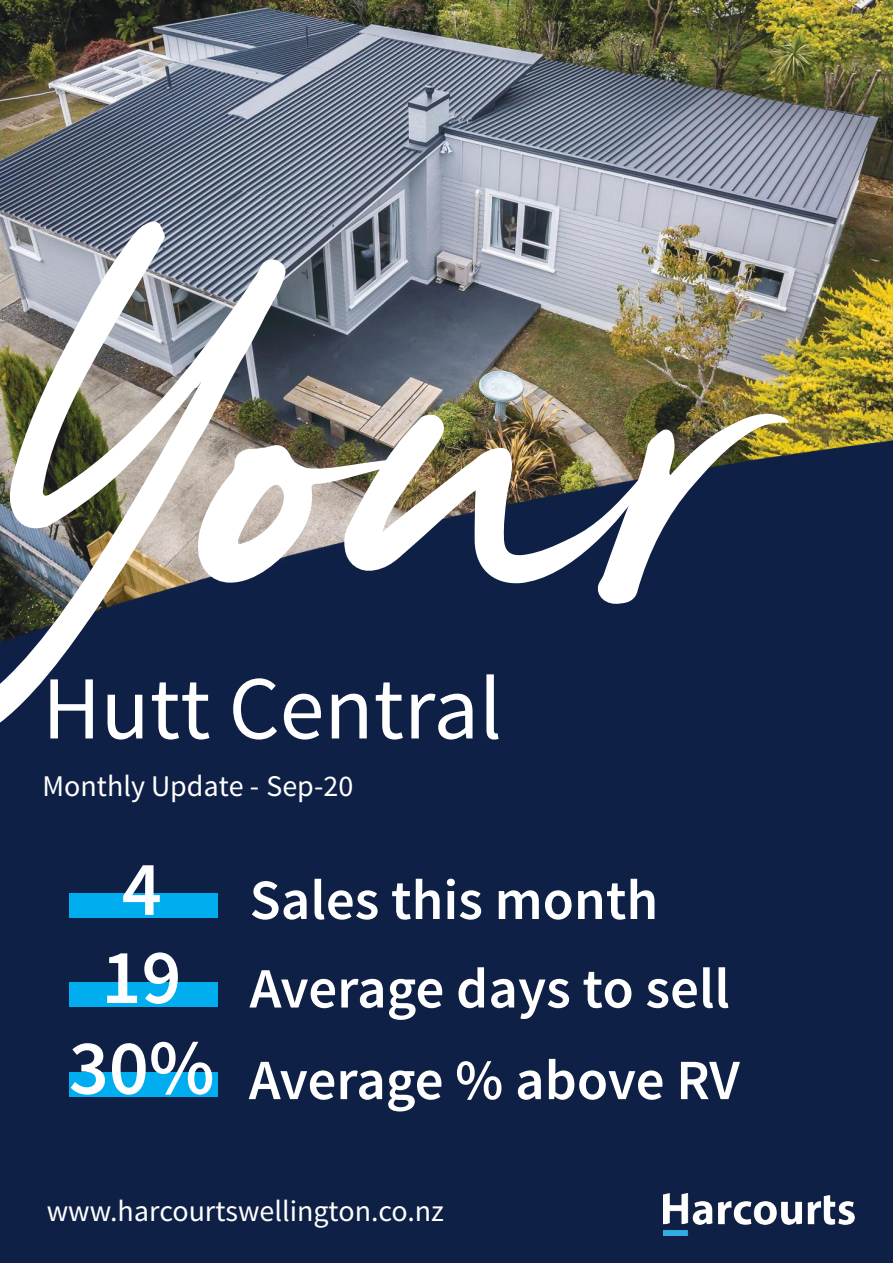
<style>
.page{position:relative;width:893px;height:1263px;background:#fff}
.page>*{position:absolute;margin:0;border:0;box-sizing:border-box;transform-origin:0 0}
.t1{font:543.15px "Harcourts Script";color:#fff}
.t2{font:90px "Source Sans Pro";color:#fff}
.t3{font:600 78px/90.8px "Source Sans Pro";color:#fff;text-align:center}
.t4{font:600 57px/91.7px "Source Sans Pro";color:#fff}
.t5{font:30px "Source Sans Pro";color:#fff}
.s1{font-size:78px}
</style>
<div class="page">
<img style="left:0;top:0;width:893px;height:1263px">
<img style="left:663px;top:1193px;width:191px;height:42px">
<div style="left:69px;top:893px;width:148px;height:25px;background:#00aeef"></div>
<div style="left:69px;top:982px;width:149px;height:24px;background:#00aeef"></div>
<div style="left:69px;top:1073px;width:149px;height:24px;background:#00aeef"></div>
<h1 class="t1" style="left:-66px;top:117px;width:838px">Your</h1>
<h2 class="t2" style="left:43px;top:653px;width:461px">Hutt Central</h2>
<p class="t5" style="left:43px;top:767px;width:312px">Monthly Update - Sep-20</p>
<h3 class="t4" style="left:122px;top:856px;width:538px"><span class="s1">4</span> Sales this month</h3>
<h3 class="t3" style="left:69px;top:934px;width:147px">19<br>30%</h3>
<h3 class="t4" style="left:249px;top:944px;width:492px">Average days to sell<br>Average % above RV</h3>
<p class="t5" style="left:47px;top:1193px;width:399px">www.harcourtswellington.co.nz</p>
</div>
